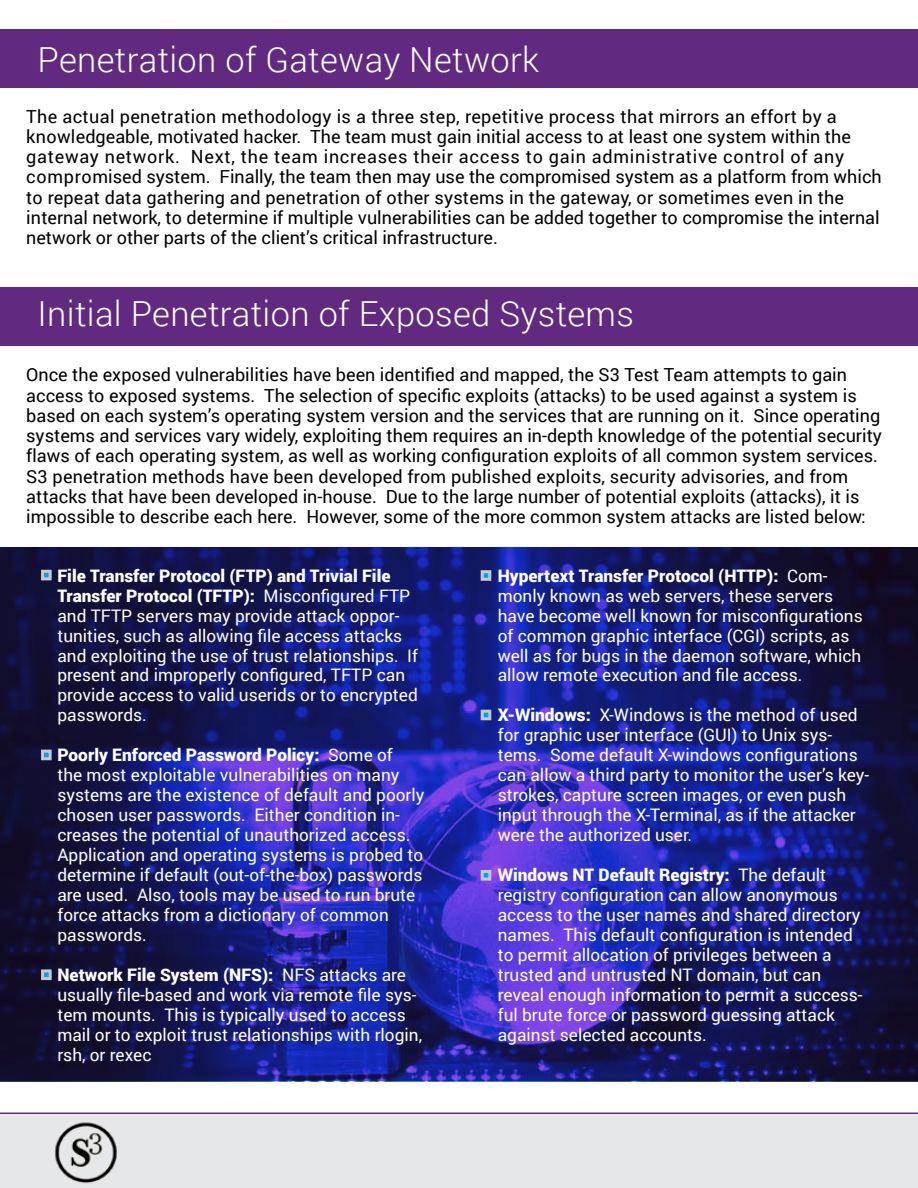
<style>
.page{position:relative;width:918px;height:1188px;background:#fff}
.page>*{position:absolute;margin:0;border:0;box-sizing:border-box;transform-origin:0 0}
.t1{font:300 34.5px "Roboto";letter-spacing:.01em;color:#fff}
.t2{font:18px/20.2px "Roboto";color:#000}
.t3{font:17.25px/20px "Roboto";color:#fff}
.s1{font-weight:900}
</style>
<div class="page">
<div style="left:0;top:1114px;width:918px;height:74px;background:#e6e7e8"></div>
<img style="left:55px;top:1122px;width:62px;height:62px">
<img style="left:0;top:548px;width:918px;height:533px">
<div style="left:0;top:29px;width:918px;height:58px;background:#612a80"></div>
<div style="left:0;top:288px;width:918px;height:58px;background:#612a80"></div>
<svg style="left:41px;top:570px;width:11px;height:10px"></svg>
<svg style="left:41px;top:750px;width:11px;height:10px"></svg>
<div style="left:41px;top:969px;width:11px;height:11px;background:#00a0ff;border:3px solid #c7c8ca"></div>
<svg style="left:481px;top:870px;width:10px;height:11px"></svg>
<svg style="left:481px;top:710px;width:10px;height:10px"></svg>
<svg style="left:481px;top:570px;width:10px;height:11px"></svg>
<hr style="left:0;top:1113px;width:918px;height:3px;background:#612a80">
<h1 class="t1" style="left:38px;top:35px;width:503px">Penetration of Gateway Network</h1>
<p class="t2" style="left:26px;top:105px;width:857px">The actual penetration methodology is a three step, repetitive process that mirrors an effort by a knowledgeable, motivated hacker. The team must gain initial access to at least one system within the gateway network. Next, the team increases their access to gain administrative control of any compromised system. Finally, the team then may use the compromised system as a platform from which to repeat data gathering and penetration of other systems in the gateway, or sometimes even in the internal network, to determine if multiple vulnerabilities can be added together to compromise the internal network or other parts of the client’s critical infrastructure.</p>
<h1 class="t1" style="left:38px;top:289px;width:598px">Initial Penetration of Exposed Systems</h1>
<p class="t2" style="left:26px;top:364px;width:857px">Once the exposed vulnerabilities have been identified and mapped, the S3 Test Team attempts to gain access to exposed systems. The selection of specific exploits (attacks) to be used against a system is based on each system’s operating system version and the services that are running on it. Since operating systems and services vary widely, exploiting them requires an in-depth knowledge of the potential security flaws of each operating system, as well as working configuration exploits of all common system services.<br>S3 penetration methods have been developed from published exploits, security advisories, and from attacks that have been developed in-house. Due to the large number of potential exploits (attacks), it is impossible to describe each here. However, some of the more common system attacks are listed below:</p>
<p class="t3" style="left:57px;top:565px;width:362px"><span class="s1">File Transfer Protocol (FTP) and Trivial File Transfer Protocol (TFTP):</span> Misconfigured FTP and TFTP servers may provide attack oppor&shy;tunities, such as allowing file access attacks and exploiting the use of trust relationships. If present and improperly configured, TFTP can provide access to valid userids or to encrypted passwords.</p>
<p class="t3" style="left:57px;top:745px;width:369px"><span class="s1">Poorly Enforced Password Policy:</span> Some of<br>the most exploitable vulnerabilities on many systems are the existence of default and poorly chosen user passwords. Either condition in&shy;creases the potential of unauthorized access.<br>Application and operating systems is probed to determine if default (out-of-the-box) passwords are used. Also, tools may be used to run brute force attacks from a dictionary of common passwords.</p>
<p class="t3" style="left:57px;top:964px;width:366px"><span class="s1">Network File System (NFS):</span> NFS attacks are usually file-based and work via remote file sys&shy;tem mounts. This is typically used to access mail or to exploit trust relationships with rlogin, rsh, or rexec</p>
<p class="t3" style="left:498px;top:565px;width:367px"><span class="s1">Hypertext Transfer Protocol (HTTP):</span> Com&shy;monly known as web servers, these servers have become well known for misconfigurations of common graphic interface (CGI) scripts, as well as for bugs in the daemon software, which allow remote execution and file access.</p>
<p class="t3" style="left:498px;top:705px;width:373px"><span class="s1">X-Windows:</span> X-Windows is the method of used for graphic user interface (GUI) to Unix sys&shy;tems. Some default X-windows configurations can allow a third party to monitor the user’s key&shy;strokes, capture screen images, or even push input through the X-Terminal, as if the attacker were the authorized user.</p>
<p class="t3" style="left:498px;top:864px;width:366px"><span class="s1">Windows NT Default Registry:</span> The default registry configuration can allow anonymous access to the user names and shared directory names. This default configuration is intended to permit allocation of privileges between a trusted and untrusted NT domain, but can reveal enough information to permit a success&shy;ful brute force or password guessing attack against selected accounts.</p>
</div>
